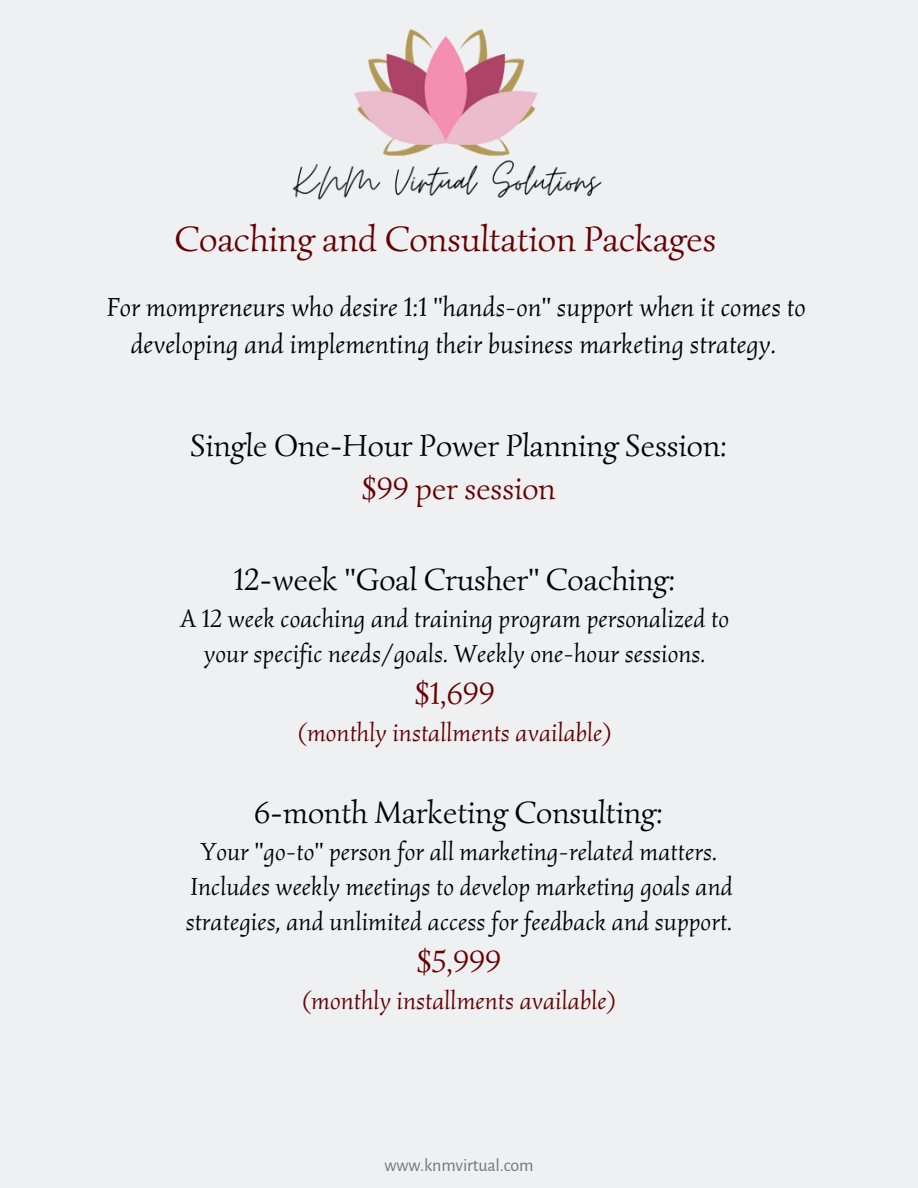
<style>
.page{position:relative;width:918px;height:1188px;background:#eff0f2}
.page>*{position:absolute;margin:0;border:0;box-sizing:border-box;transform-origin:0 0}
.t1{font:36px "Simonetta";color:#600}
.t2{font:31.5px "Simonetta";color:#000}
.t3{font:31.5px "Simonetta";color:#600}
.t4{font:italic 27px/37.2px "Simonetta";color:#000;text-align:center}
.t5{font:italic 25.5px/34.8px "Simonetta";color:#000;text-align:center}
.t6{font:italic 25.5px "Simonetta";color:#600}
.t7{font:18px "Alegreya Sans";letter-spacing:-.01em;color:#767676}
</style>
<div class="page">
<img style="left:292px;top:29px;width:310px;height:171px">
<p class="t1" style="left:174px;top:217px;width:543px">Coaching and Consultation Packages</p>
<p class="t4" style="left:107px;top:288px;width:701px">For mompreneurs who desire 1:1 "hands-on" support when it comes to developing and implementing their business marketing strategy.</p>
<p class="t2" style="left:190px;top:425px;width:538px">Single One-Hour Power Planning Session:</p>
<p class="t3" style="left:362px;top:469px;width:195px">$99 per session</p>
<p class="t2" style="left:234px;top:560px;width:443px">12-week "Goal Crusher" Coaching:</p>
<p class="t5" style="left:180px;top:601px;width:550px">A 12 week coaching and training program personalized to your specific needs/goals. Weekly one-hour sessions.</p>
<p class="t3" style="left:415px;top:673px;width:81px">$1,699</p>
<p class="t6" style="left:299px;top:716px;width:314px">(monthly installments available)</p>
<p class="t2" style="left:254px;top:793px;width:410px">6-month Marketing Consulting:</p>
<p class="t5" style="left:186px;top:834px;width:549px">Your "go-to" person for all marketing-related matters.<br>Includes weekly meetings to develop marketing goals and strategies, and unlimited access for feedback and support.</p>
<p class="t3" style="left:417px;top:941px;width:86px">$5,999</p>
<p class="t6" style="left:303px;top:984px;width:314px">(monthly installments available)</p>
<p class="t7" style="left:384px;top:1157px;width:151px">www.knmvirtual.com</p>
</div>
